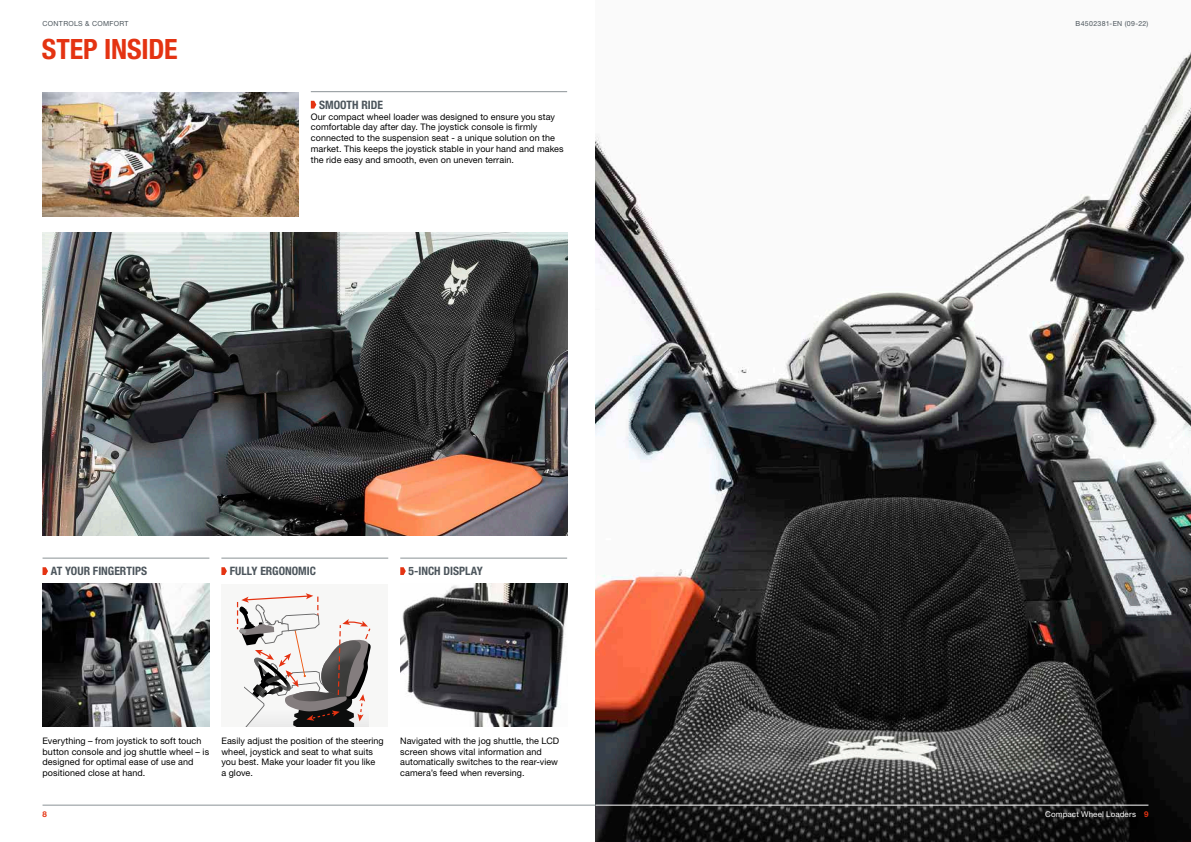
<style>
.page{position:relative;width:1191px;height:842px;background:#fff}
.page>*{position:absolute;margin:0;border:0;box-sizing:border-box;transform-origin:0 0}
.t1{font:700 condensed 28px "Helvetica Neue LT Pro";letter-spacing:-.005em;color:#e43312}
.t2{font:700 condensed 11.6px "Helvetica Neue LT Pro";color:#4c555c}
.t3{font:9px/10.8px "Helvetica Neue LT Pro";letter-spacing:.01em;color:#000}
.t4{font:8px "Helvetica Neue LT Pro";letter-spacing:.015em;color:#fff}
.t5{font:700 8px "Helvetica Neue LT Pro";color:#e43312}
.t6{font:7px "Helvetica Neue LT Pro";letter-spacing:.045em;color:#4c555c}
.s1{font-weight:700;color:#e43312}
</style>
<div class="page">
<hr style="left:43px;top:805px;width:552px;height:1px;background:#8b9296">
<img style="left:43px;top:233px;width:524px;height:302px">
<img style="left:595px;top:50px;width:596px;height:792px">
<hr style="left:595px;top:805px;width:553px;height:1px;background:#fff">
<img style="left:43px;top:92px;width:256px;height:124px">
<img style="left:400px;top:583px;width:167px;height:143px">
<img style="left:43px;top:583px;width:166px;height:143px">
<div style="left:221px;top:584px;width:167px;height:142px;background:#f7f7f6"></div>
<svg style="left:236px;top:593px;width:135px;height:133px"></svg>
<hr style="left:311px;top:91px;width:256px;height:1px;background:#8b9296">
<svg style="left:311px;top:101px;width:5px;height:8px"></svg>
<hr style="left:221px;top:558px;width:167px;height:1px;background:#8b9296">
<svg style="left:221px;top:567px;width:6px;height:8px"></svg>
<hr style="left:400px;top:558px;width:167px;height:1px;background:#8b9296">
<svg style="left:400px;top:567px;width:6px;height:8px"></svg>
<hr style="left:43px;top:558px;width:166px;height:1px;background:#8b9296">
<svg style="left:43px;top:567px;width:5px;height:8px"></svg>
<p class="t6" style="left:43px;top:19px;width:87px">CONTROLS &amp; COMFORT</p>
<p class="t6" style="left:1075px;top:19px;width:74px">B4502381-EN (09-22)</p>
<h1 class="t1" style="left:42px;top:32px;width:137px">STEP INSIDE</h1>
<p class="t2" style="left:319px;top:98px;width:65px">SMOOTH RIDE</p>
<p class="t3" style="left:311px;top:111px;width:254px">Our compact wheel loader was designed to ensure you stay comfortable day after day. The joystick console is firmly connected to the suspension seat - a unique solution on the market. This keeps the joystick stable in your hand and makes the ride easy and smooth, even on uneven terrain.</p>
<p class="t2" style="left:51px;top:564px;width:98px">AT YOUR FINGERTIPS</p>
<p class="t2" style="left:230px;top:564px;width:88px">FULLY ERGONOMIC</p>
<p class="t2" style="left:408px;top:564px;width:76px">5-INCH DISPLAY</p>
<p class="t3" style="left:43px;top:735px;width:168px">Everything – from joystick to soft touch button console and jog shuttle wheel – is designed for optimal ease of use and positioned close at hand.</p>
<p class="t3" style="left:221px;top:735px;width:164px">Easily adjust the position of the steering wheel, joystick and seat to what suits you best. Make your loader fit you like<br>a glove.</p>
<p class="t3" style="left:400px;top:735px;width:160px">Navigated with the jog shuttle, the LCD screen shows vital information and automatically switches to the rear-view camera’s feed when reversing.</p>
<p class="t5" style="left:43px;top:809px;width:6px">8</p>
<p class="t4" style="left:1045px;top:809px;width:105px">Compact Wheel Loaders <span class="s1">9</span></p>
</div>
